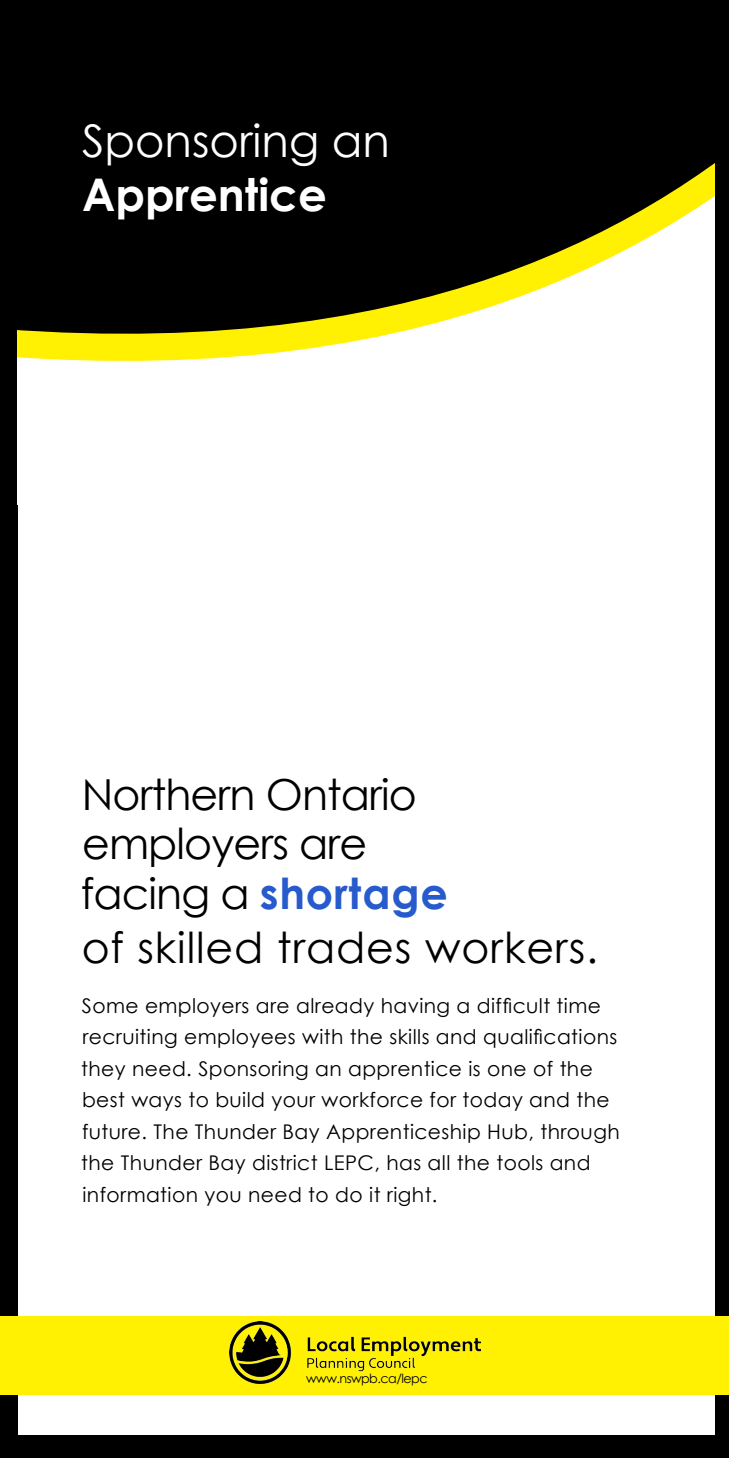
<style>
.page{position:relative;width:729px;height:1458px;background:#000}
.page>*{position:absolute;margin:0;border:0;box-sizing:border-box;transform-origin:0 0}
.t1{font:45px "Century Gothic";color:#fff}
.t2{font:700 45px "Century Gothic";color:#fff}
.t3{font:42.75px "Century Gothic";letter-spacing:-.02em;color:#000}
.t4{font:42.75px "Century Gothic";letter-spacing:.02em;color:#000}
.t5{font:700 42.75px "Century Gothic";letter-spacing:.02em;color:#275acc}
.t6{font:20.25px/31.5px "Century Gothic";letter-spacing:.02em;color:#000}
.t7{font:12.83px "Century Gothic";letter-spacing:-.04em;color:#000}
.s1{font-weight:400;color:#000}
</style>
<div class="page">
<div style="left:18px;top:19px;width:696px;height:1416px;background:#fff"></div>
<svg style="left:18px;top:19px;width:696px;height:342px;background:#34331f"></svg>
<div style="left:0;top:1317px;width:729px;height:78px;background:#fff101"></div>
<img style="left:229px;top:1321px;width:251px;height:62px">
<p class="t1" style="left:82px;top:109px;width:309px">Sponsoring an</p>
<p class="t2" style="left:82px;top:160px;width:246px">Apprentice</p>
<p class="t3" style="left:82px;top:765px;width:337px">Northern Ontario</p>
<p class="t3" style="left:82px;top:814px;width:287px">employers are</p>
<p class="t5" style="left:81px;top:861px;width:368px"><span class="s1">facing a</span> shortage</p>
<p class="t4" style="left:82px;top:918px;width:518px">of skilled trades workers.</p>
<p class="t6" style="left:81px;top:989px;width:540px">Some employers are already having a difficult time recruiting employees with the skills and qualifications they need. Sponsoring an apprentice is one of the best ways to build your workforce for today and the future. The Thunder Bay Apprenticeship Hub, through the Thunder Bay district LEPC, has all the tools and information you need to do it right.</p>
<p class="t7" style="left:306px;top:1369px;width:123px">www.nswpb.ca/lepc</p>
</div>
